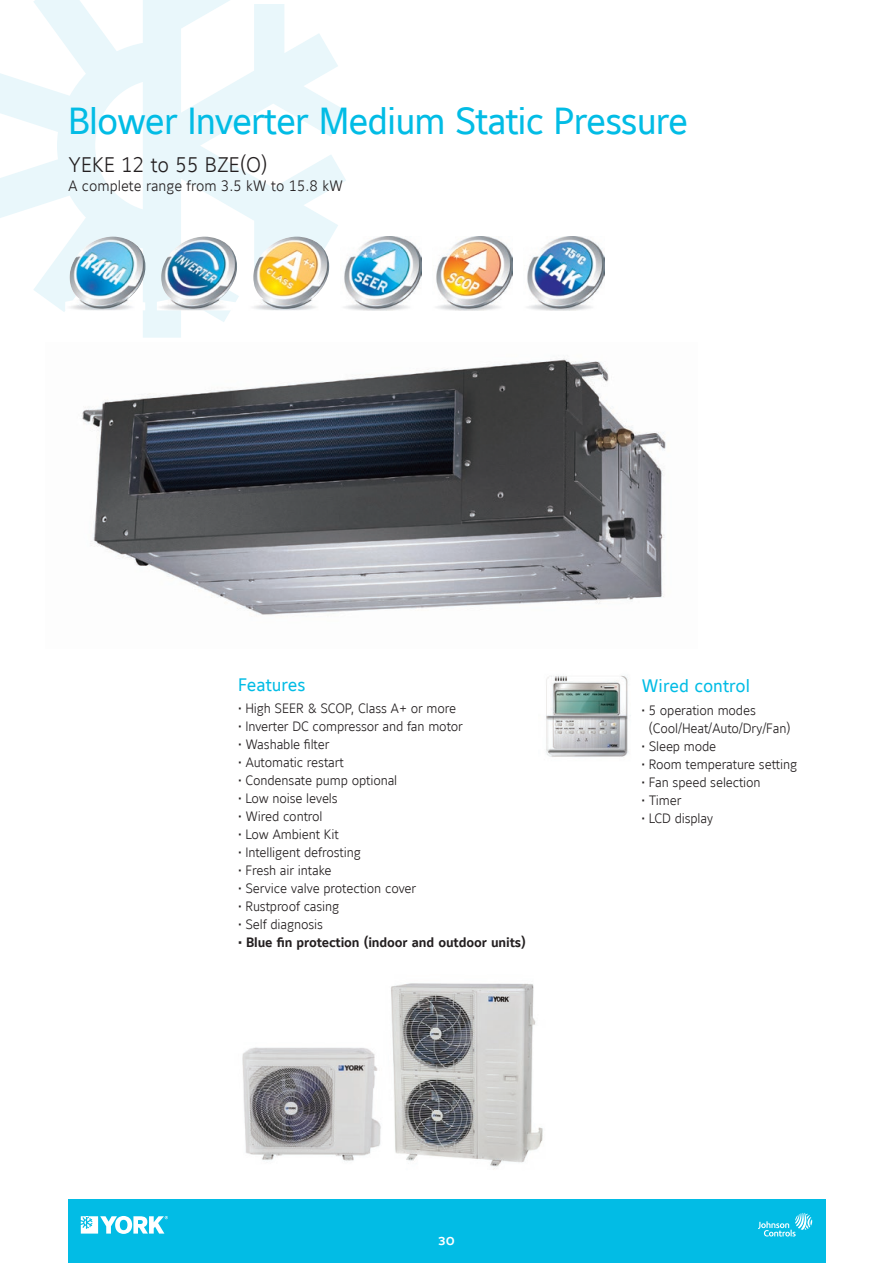
<style>
.page{position:relative;width:893px;height:1263px;background:#fff}
.page>*{position:absolute;margin:0;border:0;box-sizing:border-box;transform-origin:0 0}
.t1{font:37.5px "Maurea Regular Tf";letter-spacing:-.025em;color:#02bce5}
.t2{font:21px "Maurea Light Tf";color:#231f20}
.t3{font:18px "Maurea Regular Tf";color:#02bce5}
.t4{font:15px "Maurea Light Tf";color:#231f20}
.t5{font:15px "Maurea JCI Medium Caps";color:#fff}
.t6{font:13.5px/18px "Maurea Light Tf";letter-spacing:-.01em;color:#231f20}
.t7{font:13.5px "Maurea Bold Tf";letter-spacing:-.01em;color:#231f20}
</style>
<div class="page">
<div style="left:68px;top:1199px;width:757px;height:64px;background:#02bce5"></div>
<svg style="left:758px;top:1213px;width:54px;height:23px"></svg>
<svg style="left:81px;top:1216px;width:87px;height:18px"></svg>
<svg style="left:0;top:0;width:346px;height:338px"></svg>
<img style="left:157px;top:237px;width:80px;height:73px">
<img style="left:65px;top:237px;width:80px;height:73px">
<img style="left:341px;top:237px;width:80px;height:73px">
<img style="left:436px;top:237px;width:77px;height:73px">
<img style="left:82px;top:358px;width:584px;height:257px">
<img style="left:546px;top:675px;width:85px;height:82px">
<img style="left:242px;top:1047px;width:139px;height:114px">
<img style="left:391px;top:983px;width:152px;height:186px">
<img style="left:249px;top:237px;width:80px;height:73px">
<img style="left:527px;top:237px;width:77px;height:73px">
<h1 class="t1" style="left:68px;top:100px;width:622px">Blower Inverter Medium Static Pressure</h1>
<h2 class="t2" style="left:68px;top:153px;width:201px">YEKE 12 to 55 BZE(O)</h2>
<p class="t4" style="left:68px;top:177px;width:277px">A complete range from 3.5 kW to 15.8 kW</p>
<h3 class="t3" style="left:238px;top:675px;width:69px">Features</h3>
<p class="t6" style="left:238px;top:700px;width:220px">• High SEER &amp; SCOP, Class A+ or more</p>
<p class="t6" style="left:238px;top:718px;width:226px">• Inverter DC compressor and fan motor</p>
<p class="t6" style="left:238px;top:736px;width:93px">• Washable filter</p>
<p class="t6" style="left:238px;top:754px;width:107px">• Automatic restart</p>
<p class="t6" style="left:238px;top:772px;width:161px">• Condensate pump optional</p>
<p class="t6" style="left:238px;top:790px;width:101px">• Low noise levels</p>
<p class="t6" style="left:238px;top:808px;width:86px">• Wired control</p>
<p class="t6" style="left:238px;top:826px;width:102px">• Low Ambient Kit</p>
<p class="t6" style="left:238px;top:844px;width:124px">• Intelligent defrosting</p>
<p class="t6" style="left:238px;top:862px;width:95px">• Fresh air intake</p>
<p class="t6" style="left:238px;top:880px;width:180px">• Service valve protection cover</p>
<p class="t6" style="left:238px;top:898px;width:103px">• Rustproof casing</p>
<p class="t6" style="left:238px;top:916px;width:86px">• Self diagnosis</p>
<p class="t7" style="left:238px;top:935px;width:289px">• Blue fin protection (indoor and outdoor units)</p>
<p class="t5" style="left:438px;top:1233px;width:18px">30</p>
<h3 class="t3" style="left:641px;top:676px;width:110px">Wired control</h3>
<p class="t6" style="left:649px;top:701px;width:143px;text-indent:-8px">• 5 operation modes (Cool/Heat/Auto/Dry/Fan)</p>
<p class="t6" style="left:641px;top:737px;width:76px">• Sleep mode</p>
<p class="t6" style="left:641px;top:755px;width:157px">• Room temperature setting</p>
<p class="t6" style="left:641px;top:773px;width:121px">• Fan speed selection</p>
<p class="t6" style="left:641px;top:791px;width:42px">• Timer</p>
<p class="t6" style="left:641px;top:809px;width:73px">• LCD display</p>
</div>
